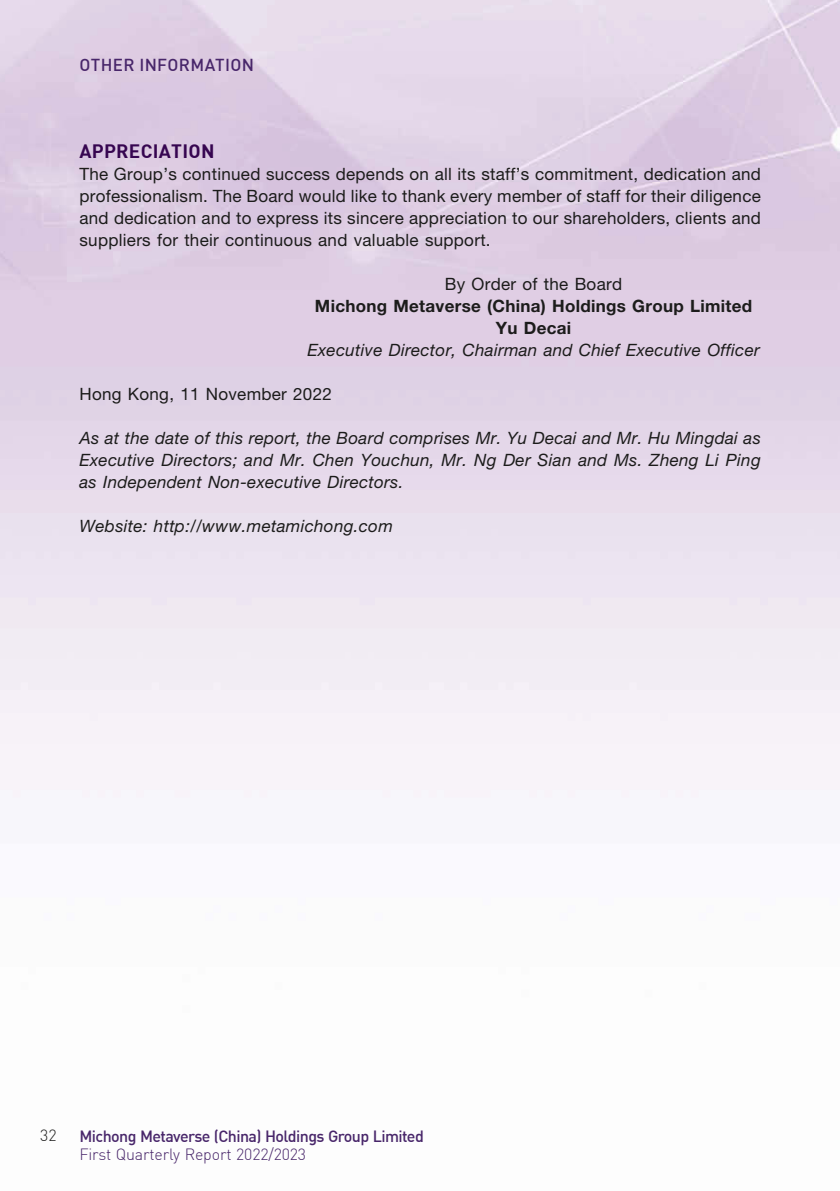
<style>
.page{position:relative;width:840px;height:1191px;background:#fff}
.page>*{position:absolute;margin:0;border:0;box-sizing:border-box;transform-origin:0 0}
.t1{font:700 19px "DIN";letter-spacing:.015em;color:#360550}
.t2{font:17px/22px "Helvetica Neue LT Std";letter-spacing:.015em;color:#1c1c1b;text-align:justify}
.t3{font:italic 17px/22px "Helvetica Neue LT Std";letter-spacing:.015em;color:#1c1c1b;text-align:justify}
.t4{font:700 17px/22px "Helvetica Neue LT Std";letter-spacing:.015em;color:#1c1c1b;text-align:center}
.t5{font:500 17px "DIN";letter-spacing:.02em;color:#48266a}
.t6{font:500 16px "DIN";letter-spacing:-.035em;color:#48266a}
.t7{font:300 16px "DIN";letter-spacing:-.01em;color:#48266a}
.t8{font:300 16px "DIN";color:#1c1c1b}
</style>
<div class="page">
<p class="t5" style="left:79px;top:54px;width:176px">OTHER INFORMATION</p>
<p class="t1" style="left:79px;top:139px;width:136px">APPRECIATION</p>
<p class="t2" style="left:79px;top:163px;width:682px">The Group’s continued success depends on all its staff’s commitment, dedication and professionalism. The Board would like to thank every member of staff for their diligence and dedication and to express its sincere appreciation to our shareholders, clients and suppliers for their continuous and valuable support.</p>
<p class="t2" style="left:444px;top:273px;width:179px">By Order of the Board</p>
<p class="t4" style="left:315px;top:295px;width:438px">Michong Metaverse (China) Holdings Group Limited<br>Yu Decai</p>
<p class="t3" style="left:307px;top:339px;width:453px">Executive Director, Chairman and Chief Executive Officer</p>
<p class="t2" style="left:79px;top:383px;width:254px">Hong Kong, 11 November 2022</p>
<p class="t3" style="left:79px;top:427px;width:682px">As at the date of this report, the Board comprises Mr. Yu Decai and Mr. Hu Mingdai as Executive Directors; and Mr. Chen Youchun, Mr. Ng Der Sian and Ms. Zheng Li Ping as Independent Non-executive Directors.</p>
<p class="t3" style="left:79px;top:515px;width:315px">Website: http://www.metamichong.com</p>
<p class="t8" style="left:40px;top:1125px;width:18px">32</p>
<p class="t6" style="left:79px;top:1126px;width:346px">Michong Metaverse (China) Holdings Group Limited</p>
<p class="t7" style="left:79px;top:1144px;width:228px">First Quarterly Report 2022/2023</p>
</div>
